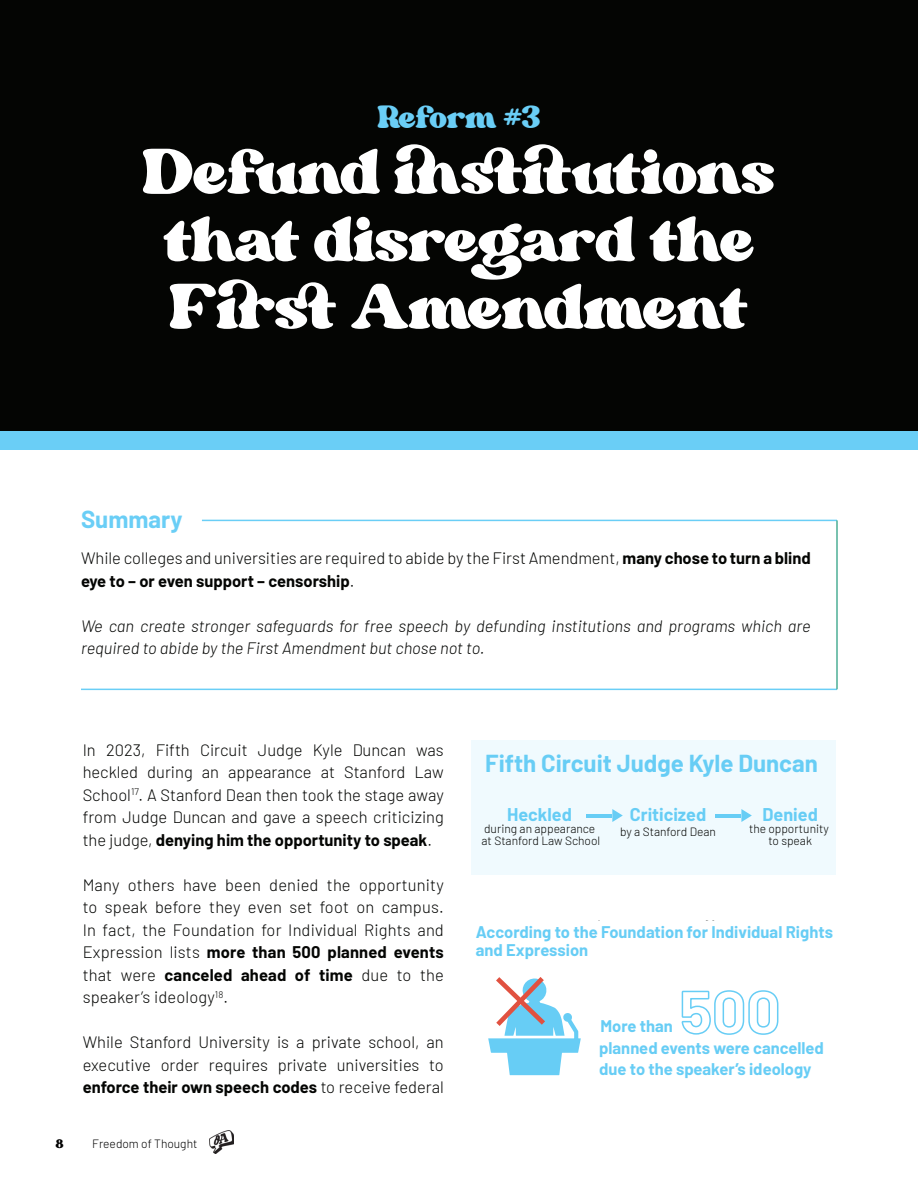
<style>
.page{position:relative;width:918px;height:1188px;background:#fff}
.page>*{position:absolute;margin:0;border:0;box-sizing:border-box;transform-origin:0 0}
.t1{font:90px/67.5px "Margin";color:#fff}
.t2{font:45px "Margin";color:#6acef6}
.t3{font:700 24px "Barlow";color:#67cdf5}
.t4{font:700 24px "Barlow";color:#6acef6}
.t5{font:700 18px "Barlow";color:#67cdf5}
.t6{font:18px "Margin";color:#000}
.t7{font:300 16.5px/22.5px "Barlow";color:#040503;text-align:justify}
.t8{font:italic 300 16.5px/22.5px "Barlow";color:#040503}
.t9{font:700 16.5px/21px "Barlow";color:#67cdf5}
.t10{font:300 12px/12px "Barlow";color:#040503}
.t11{font:300 12px "Barlow";color:#000}
.s1{font-weight:700}
</style>
<div class="page">
<img style="left:209px;top:1130px;width:25px;height:24px">
<div style="left:0;top:379px;width:918px;height:71px;background:#6acef6"></div>
<div style="left:0;top:0;width:918px;height:430px;background:#040503"></div>
<hr style="left:81px;top:689px;width:756px;height:1px;background:#6acef6">
<hr style="left:202px;top:520px;width:635px;height:1px;background:#6acef6">
<hr style="left:836px;top:520px;width:2px;height:169px;background:#4cae95">
<svg style="left:681px;top:990px;width:98px;height:45px"></svg>
<svg style="left:488px;top:977px;width:93px;height:98px"></svg>
<div style="left:472px;top:740px;width:364px;height:135px;background:#f0fafe"></div>
<hr style="left:586px;top:814px;width:26px;height:3px;background:#67cdf5">
<svg style="left:612px;top:809px;width:11px;height:13px"></svg>
<hr style="left:715px;top:814px;width:26px;height:3px;background:#67cdf5">
<svg style="left:741px;top:809px;width:11px;height:13px"></svg>
<p class="t2" style="left:378px;top:96px;width:164px">Reform #3</p>
<p class="t1" style="left:143px;top:139px;width:634px">Defund institutions that disregard the<br>First Amendment</p>
<p class="t4" style="left:81px;top:502px;width:103px">Summary</p>
<p class="t7" style="left:81px;top:546px;width:731px">While colleges and universities are required to abide by the First Amendment, <span class="s1">many chose to turn a blind eye to – or even support – censorship</span>.</p>
<p class="t8" style="left:81px;top:613px;width:731px">We can create stronger safeguards for free speech by defunding institutions and programs which are required to abide by the First Amendment but chose not to.</p>
<p class="t7" style="left:83px;top:737px;width:363px">In 2023, Fifth Circuit Judge Kyle Duncan was heckled during an appearance at Stanford Law School<sup>17</sup>. A Stanford Dean then took the stage away from Judge Duncan and gave a speech criticizing the judge, <span class="s1">denying him the opportunity to speak</span>.</p>
<p class="t7" style="left:83px;top:872px;width:363px">Many others have been denied the opportunity to speak before they even set foot on campus.<br>In fact, the Foundation for Individual Rights and Expression lists <span class="s1">more than 500 planned events </span>that were <span class="s1">canceled ahead of time</span> due to the speaker’s ideology<sup>18</sup>.</p>
<p class="t7" style="left:83px;top:1030px;width:363px">While Stanford University is a private school, an executive order requires private universities to <span class="s1">enforce their own speech codes</span> to receive federal</p>
<p class="t9" style="left:599px;top:1036px;width:226px">planned events were cancelled due to the speaker’s ideology</p>
<p class="t3" style="left:485px;top:746px;width:334px">Fifth Circuit Judge Kyle Duncan</p>
<p class="t5" style="left:507px;top:801px;width:66px">Heckled</p>
<p class="t10" style="left:482px;top:822px;width:120px">during an appearance at Stanford Law School</p>
<p class="t5" style="left:630px;top:801px;width:78px">Criticized</p>
<p class="t10" style="left:620px;top:825px;width:97px">by a Stanford Dean</p>
<p class="t5" style="left:762px;top:801px;width:57px">Denied</p>
<p class="t10" style="left:749px;top:822px;width:81px;text-align:center">the opportunity to speak</p>
<p class="t9" style="left:476px;top:922px;width:359px;line-height:18px">According to the Foundation for Individual Rights and Expression</p>
<p class="t9" style="left:600px;top:1015px;width:74px">More than</p>
<p class="t6" style="left:56px;top:1135px;width:9px">8</p>
<p class="t11" style="left:92px;top:1135px;width:107px">Freedom of Thought</p>
</div>
